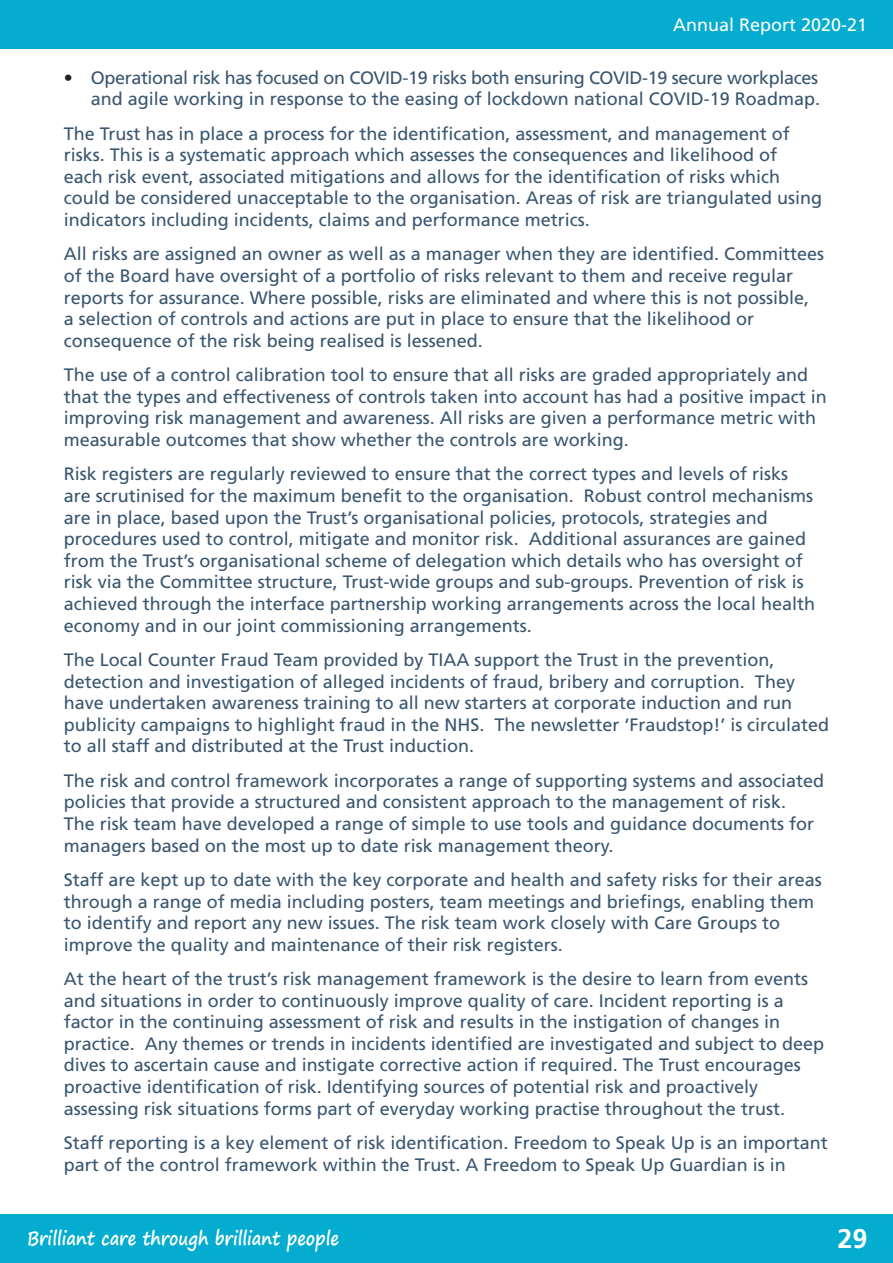
<style>
.page{position:relative;width:893px;height:1263px;background:#fff}
.page>*{position:absolute;margin:0;border:0;box-sizing:border-box;transform-origin:0 0}
.t1{font:700 27px "Frutiger LT Std";color:#fff}
.t2{font:700 18.9px "Segoe Print";color:#fff;scale:.87 1}
.t3{font:18px/21.6px "Frutiger LT Std";color:#3a556f}
.t4{font:18px/21.6px "Frutiger LT Std";letter-spacing:-.02em;color:#3a556f;text-align:right}
.t5{font:18px "Frutiger LT Std";color:#fff}
.s1{color:#231f20}
</style>
<div class="page">
<div style="left:0;top:0;width:893px;height:49px;background:#04accf"></div>
<div style="left:0;top:1214px;width:893px;height:49px;background:#04accf"></div>
<p class="t5" style="left:673px;top:15px;width:196px">Annual Report 2020-21</p>
<p class="t4" style="left:64px;top:67px;width:758px"><span class="s1">•</span> Operational risk has focused on COVID-19 risks both ensuring COVID-19 secure workplaces and agile working in response to the easing of lockdown national COVID-19 Roadmap.</p>
<p class="t3" style="left:64px;top:123px;width:760px">The Trust has in place a process for the identification, assessment, and management of risks. This is a systematic approach which assesses the consequences and likelihood of<br>each risk event, associated mitigations and allows for the identification of risks which could be considered unacceptable to the organisation. Areas of risk are triangulated using indicators including incidents, claims and performance metrics.</p>
<p class="t3" style="left:64px;top:243px;width:762px">All risks are assigned an owner as well as a manager when they are identified. Committees of the Board have oversight of a portfolio of risks relevant to them and receive regular reports for assurance. Where possible, risks are eliminated and where this is not possible,<br>a selection of controls and actions are put in place to ensure that the likelihood or consequence of the risk being realised is lessened.</p>
<p class="t3" style="left:64px;top:364px;width:764px">The use of a control calibration tool to ensure that all risks are graded appropriately and that the types and effectiveness of controls taken into account has had a positive impact in improving risk management and awareness. All risks are given a performance metric with measurable outcomes that show whether the controls are working.</p>
<p class="t3" style="left:64px;top:463px;width:753px">Risk registers are regularly reviewed to ensure that the correct types and levels of risks are scrutinised for the maximum benefit to the organisation. Robust control mechanisms are in place, based upon the Trust’s organisational policies, protocols, strategies and procedures used to control, mitigate and monitor risk. Additional assurances are gained from the Trust’s organisational scheme of delegation which details who has oversight of risk via the Committee structure, Trust-wide groups and sub-groups. Prevention of risk is achieved through the interface partnership working arrangements across the local health economy and in our joint commissioning arrangements.</p>
<p class="t3" style="left:64px;top:649px;width:767px">The Local Counter Fraud Team provided by TIAA support the Trust in the prevention, detection and investigation of alleged incidents of fraud, bribery and corruption. They have undertaken awareness training to all new starters at corporate induction and run publicity campaigns to highlight fraud in the NHS. The newsletter ‘Fraudstop!’ is circulated to all staff and distributed at the Trust induction.</p>
<p class="t3" style="left:64px;top:770px;width:762px">The risk and control framework incorporates a range of supporting systems and associated policies that provide a structured and consistent approach to the management of risk.<br>The risk team have developed a range of simple to use tools and guidance documents for managers based on the most up to date risk management theory.</p>
<p class="t3" style="left:64px;top:869px;width:759px">Staff are kept up to date with the key corporate and health and safety risks for their areas through a range of media including posters, team meetings and briefings, enabling them to identify and report any new issues. The risk team work closely with Care Groups to improve the quality and maintenance of their risk registers.</p>
<p class="t3" style="left:64px;top:968px;width:762px">At the heart of the trust’s risk management framework is the desire to learn from events and situations in order to continuously improve quality of care. Incident reporting is a factor in the continuing assessment of risk and results in the instigation of changes in practice. Any themes or trends in incidents identified are investigated and subject to deep dives to ascertain cause and instigate corrective action if required. The Trust encourages proactive identification of risk. Identifying sources of potential risk and proactively assessing risk situations forms part of everyday working practise throughout the trust.</p>
<p class="t3" style="left:64px;top:1132px;width:765px">Staff reporting is a key element of risk identification. Freedom to Speak Up is an important part of the control framework within the Trust. A Freedom to Speak Up Guardian is in</p>
<p class="t2" style="left:27px;top:1221px;width:360px">Brilliant care through brilliant people</p>
<h1 class="t1" style="left:838px;top:1222px;width:32px">29</h1>
</div>
